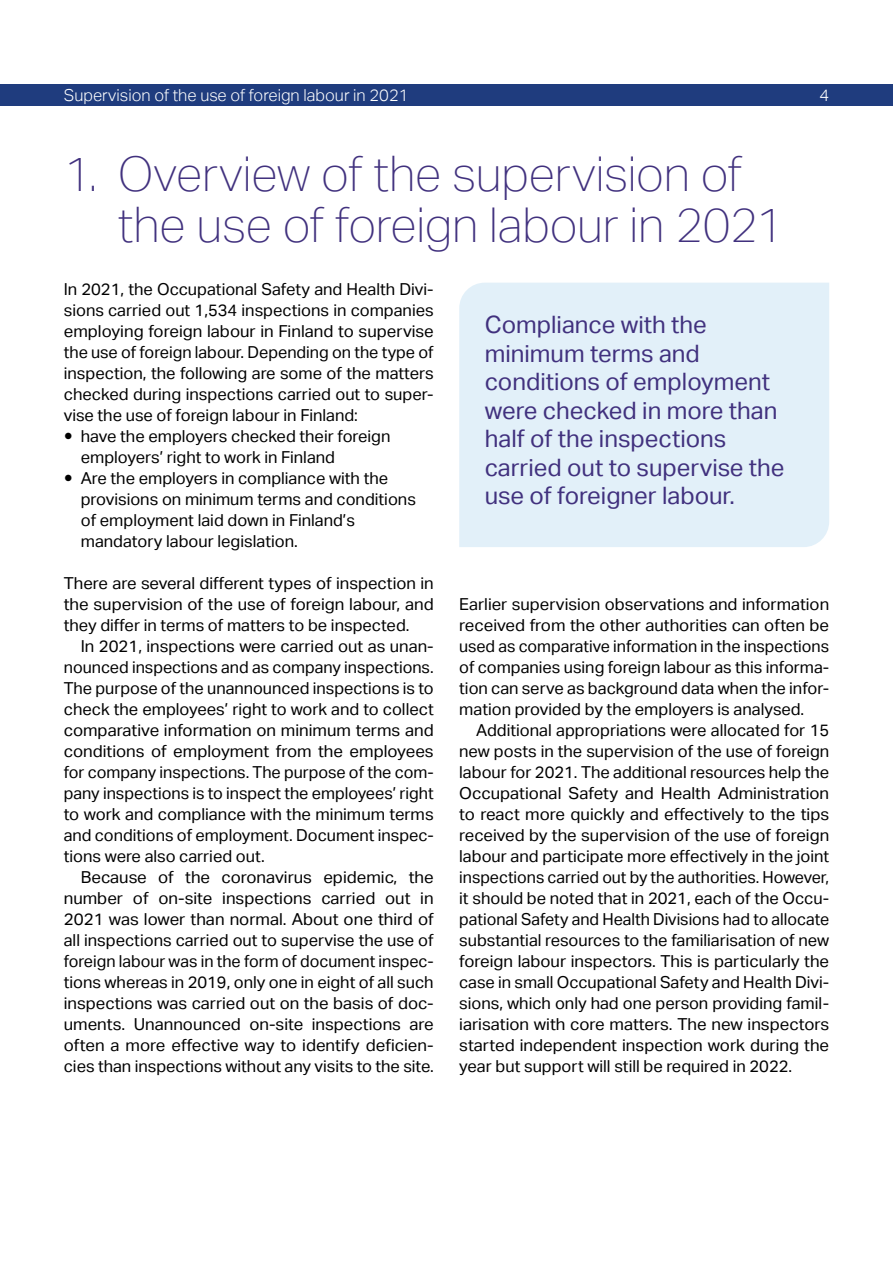
<style>
.page{position:relative;width:893px;height:1263px;background:#fff}
.page>*{position:absolute;margin:0;border:0;box-sizing:border-box;transform-origin:0 0}
.Otsikko_32pt_h2{font:100 48px/51px "Aktiv Grotesk";letter-spacing:-.005em;color:#41317e}
.Nosto{font:24px/28.5px "Aktiv Grotesk";color:#41317e}
.Leipis{font:16.5px/21px "Aktiv Grotesk";color:#000;text-align:justify}
.Alkuleipis_ylavali{font:16.5px/21px "Aktiv Grotesk";color:#000;text-align:justify}
.t1{font:300 16.5px "Aktiv Grotesk";color:#fff}
</style>
<div class="page">
<div style="left:0;top:84px;width:893px;height:22px;background:#1f3c7e"></div>
<div style="left:459px;top:283px;width:370px;height:264px;background:#e2f0f9"></div>
<p class="t1" style="left:64px;top:86px;width:346px">Supervision of the use of foreign labour in 2021</p>
<p class="t1" style="left:819px;top:86px;width:11px">4</p>
<h2 class="Otsikko_32pt_h2" style="left:118px;top:148px;width:668px;text-indent:-54px">1. Overview of the supervision of the use of foreign labour in 2021</h2>
<p class="Alkuleipis_ylavali" style="left:64px;top:279px;width:371px">In 2021, the Occupational Safety and Health Divi&shy;sions carried out 1,534 inspections in companies employing foreign labour in Finland to supervise the use of foreign labour. Depending on the type of inspection, the following are some of the matters checked during inspections carried out to super&shy;vise the use of foreign labour in Finland:</p>
<p class="Leipis" style="left:81px;top:426px;width:311px">have the employers checked their foreign employers’ right to work in Finland</p>
<p class="Leipis" style="left:81px;top:468px;width:337px;text-align:left">Are the employers in compliance with the provisions on minimum terms and conditions of employment laid down in Finland’s mandatory labour legislation.</p>
<p class="Alkuleipis_ylavali" style="left:64px;top:573px;width:371px">There are several different types of inspection in the supervision of the use of foreign labour, and they differ in terms of matters to be inspected.</p>
<p class="Leipis" style="left:64px;top:636px;width:371px;text-indent:17px">In 2021, inspections were carried out as unan&shy;nounced inspections and as company inspections.<br>The purpose of the unannounced inspections is to check the employees’ right to work and to collect comparative information on minimum terms and conditions of employment from the employees for company inspections. The purpose of the com&shy;pany inspections is to inspect the employees’ right to work and compliance with the minimum terms and conditions of employment. Document inspec&shy;tions were also carried out.</p>
<p class="Leipis" style="left:64px;top:867px;width:371px;text-indent:17px">Because of the coronavirus epidemic, the number of on-site inspections carried out in 2021 was lower than normal. About one third of all inspections carried out to supervise the use of foreign labour was in the form of document inspec&shy;tions whereas in 2019, only one in eight of all such inspections was carried out on the basis of doc&shy;uments. Unannounced on-site inspections are often a more effective way to identify deficien&shy;cies than inspections without any visits to the site.</p>
<p class="Nosto" style="left:485px;top:311px;width:301px">Compliance with the minimum terms and conditions of employment were checked in more than half of the inspections carried out to supervise the use of foreigner labour.</p>
<p class="Leipis" style="left:459px;top:594px;width:371px">Earlier supervision observations and information received from the other authorities can often be used as comparative information in the inspections of companies using foreign labour as this informa&shy;tion can serve as background data when the infor&shy;mation provided by the employers is analysed.</p>
<p class="Leipis" style="left:459px;top:720px;width:371px;text-indent:17px">Additional appropriations were allocated for 15 new posts in the supervision of the use of foreign labour for 2021. The additional resources help the Occupational Safety and Health Administration to react more quickly and effectively to the tips received by the supervision of the use of foreign labour and participate more effectively in the joint inspections carried out by the authorities. However, it should be noted that in 2021, each of the Occu&shy;pational Safety and Health Divisions had to allocate substantial resources to the familiarisation of new foreign labour inspectors. This is particularly the case in small Occupational Safety and Health Divi&shy;sions, which only had one person providing famil&shy;iarisation with core matters. The new inspectors started independent inspection work during the year but support will still be required in 2022.</p>
</div>
